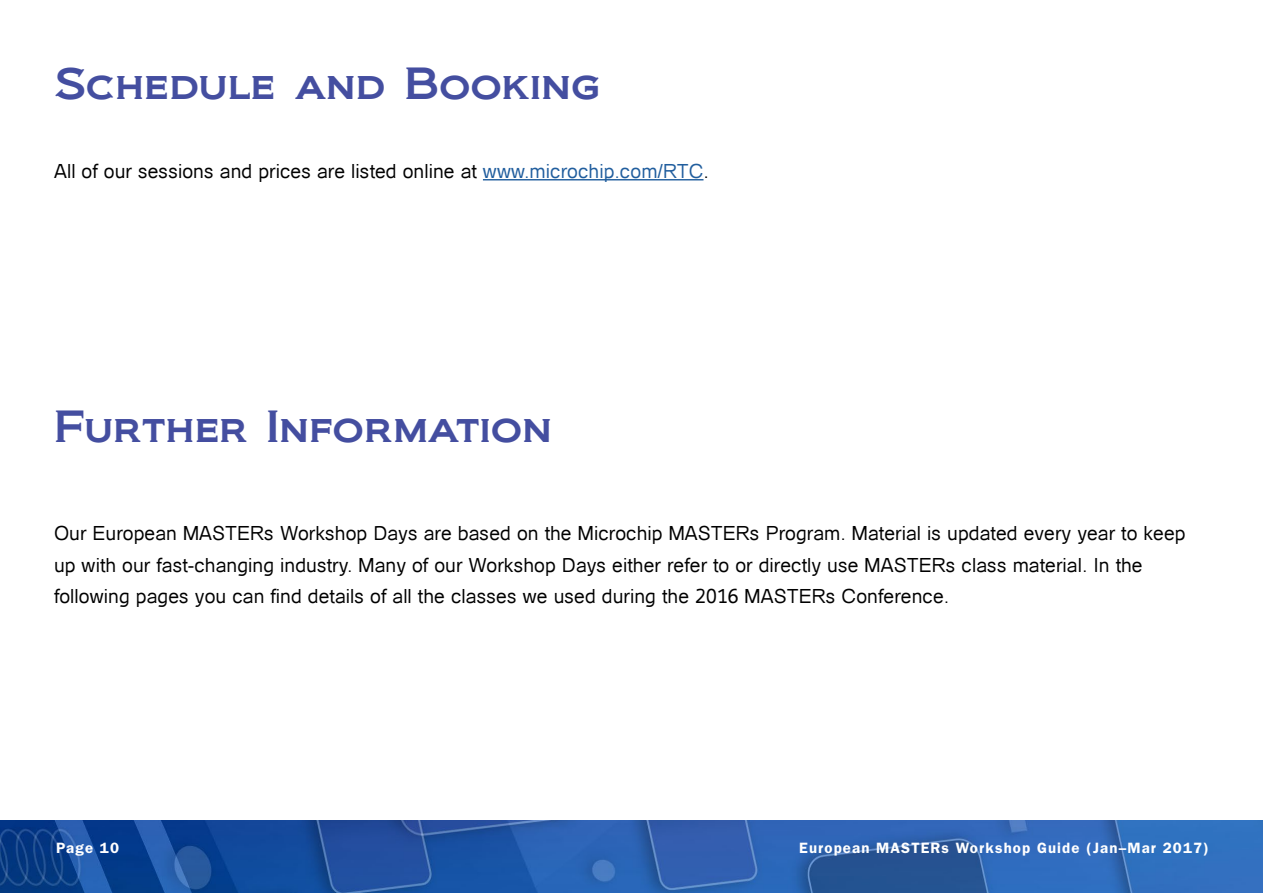
<style>
.page{position:relative;width:1263px;height:893px;background:#fff}
.page>*{position:absolute;margin:0;border:0;box-sizing:border-box;transform-origin:0 0}
.t1{font:42px "Biondi";color:#444ea0}
.t2{font:19.5px/31.5px "Catriel";color:#000}
.t3{font:600 15px "ITC Franklin Gothic Std";letter-spacing:.075em;color:#fff}
.s1{color:#215e9e}
</style>
<div class="page">
<img style="left:0;top:821px;width:1263px;height:72px">
<hr style="left:483px;top:179px;width:220px;height:1px;background:#215e9e">
<h1 class="t1" style="left:54px;top:58px;width:548px">Schedule and Booking</h1>
<p class="t2" style="left:54px;top:155px;width:656px">All of our sessions and prices are listed online at <span class="s1">www.microchip.com/RTC</span>.</p>
<h1 class="t1" style="left:54px;top:401px;width:500px">Further Information</h1>
<p class="t2" style="left:54px;top:518px;width:1133px">Our European MASTERs Workshop Days are based on the Microchip MASTERs Program. Material is updated every year to keep up with our fast-changing industry. Many of our Workshop Days either refer to or directly use MASTERs class material. In the following pages you can find details of all the classes we used during the 2016 MASTERs Conference.</p>
<p class="t3" style="left:56px;top:839px;width:64px">Page 10</p>
<p class="t3" style="left:799px;top:839px;width:411px">European MASTERs Workshop Guide (Jan–Mar 2017)</p>
</div>
